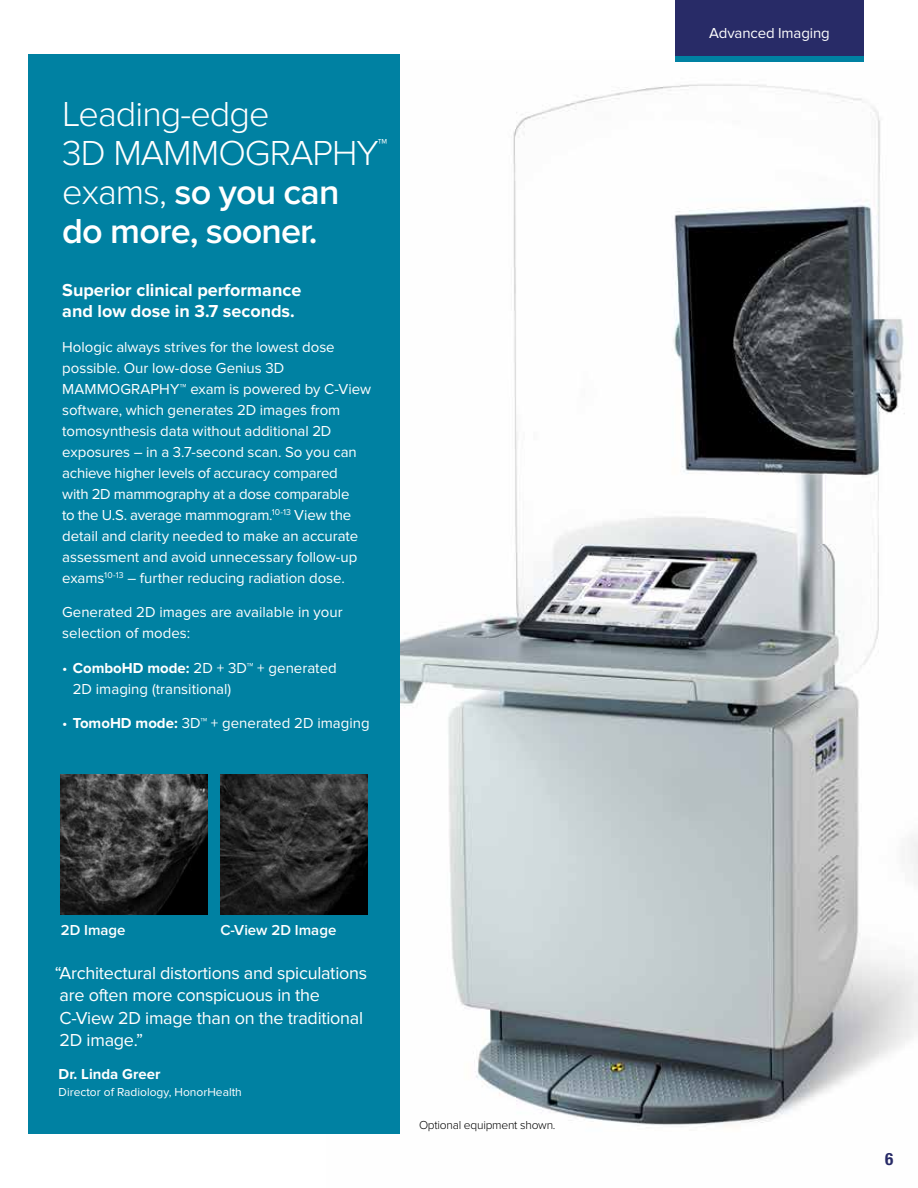
<style>
.page{position:relative;width:918px;height:1188px;background:#fff}
.page>*{position:absolute;margin:0;border:0;box-sizing:border-box;transform-origin:0 0}
.t1{font:300 36px/39px "Proxima Nova";letter-spacing:-.025em;color:#fff}
.t2{font:18px/22.5px "Proxima Nova";letter-spacing:-.015em;color:#fff}
.t3{font:700 18px/21px "Proxima Nova";color:#fff}
.t4{font:700 condensed 17.1px "Helvetica Neue LT Std";color:#282b67}
.t5{font:15px/21px "Proxima Nova";letter-spacing:-.005em;color:#fff}
.t6{font:600 15px "Proxima Nova";color:#fff}
.t7{font:700 15px "Proxima Nova";color:#fff}
.t8{font:12px "Proxima Nova";color:#fff}
.t9{font:300 12px "Proxima Nova";letter-spacing:-.02em;color:#000}
.s1{font-weight:600}
.s2{font-weight:700}
</style>
<div class="page">
<img style="left:399px;top:60px;width:519px;height:1074px">
<div style="left:28px;top:54px;width:371px;height:1080px;background:#0081a2"></div>
<img style="left:61px;top:774px;width:147px;height:141px">
<img style="left:220px;top:774px;width:147px;height:141px">
<div style="left:675px;top:0;width:189px;height:59px;background:#282b67"></div>
<div style="left:675px;top:56px;width:189px;height:5px;background:#0081a2"></div>
<h1 class="t1" style="left:62px;top:95px;width:327px">Leading-edge<br>3D MAMMOGRAPHY<sup>™ </sup>exams, <span class="s1">so you can do more, sooner.</span></h1>
<p class="t3" style="left:62px;top:280px;width:241px">Superior clinical performance and low dose in 3.7 seconds.</p>
<p class="t5" style="left:62px;top:337px;width:310px">Hologic always strives for the lowest dose possible. Our low-dose Genius 3D MAMMOGRAPHY™ exam is powered by C-View software, which generates 2D images from tomosynthesis data without additional 2D exposures – in a 3.7-second scan. So you can achieve higher levels of accuracy compared<br>with 2D mammography at a dose comparable<br>to the U.S. average mammogram.<sup>10-13</sup> View the detail and clarity needed to make an accurate assessment and avoid unnecessary follow-up exams<sup>10-13</sup> – further reducing radiation dose.</p>
<p class="t5" style="left:62px;top:602px;width:282px">Generated 2D images are available in your selection of modes:</p>
<p class="t5" style="left:73px;top:658px;width:265px;text-indent:-11px">• <span class="s2">ComboHD mode:</span> 2D + 3D™ + generated<br>2D imaging (transitional)</p>
<p class="t5" style="left:62px;top:713px;width:309px">• <span class="s2">TomoHD mode:</span> 3D™ + generated 2D imaging</p>
<p class="t6" style="left:61px;top:922px;width:66px">2D Image</p>
<p class="t6" style="left:220px;top:922px;width:118px">C-View 2D Image</p>
<p class="t2" style="left:55px;top:962px;width:314px">“Architectural distortions and spiculations are often more conspicuous in the<br>C-View 2D image than on the traditional<br>2D image.”</p>
<p class="t7" style="left:59px;top:1066px;width:103px">Dr. Linda Greer</p>
<p class="t8" style="left:59px;top:1085px;width:185px">Director of Radiology, HonorHealth</p>
<p class="t9" style="left:419px;top:1118px;width:138px">Optional equipment shown.</p>
<p class="t5" style="left:709px;top:23px;width:122px">Advanced Imaging</p>
<p class="t4" style="left:885px;top:1149px;width:10px">6</p>
</div>
